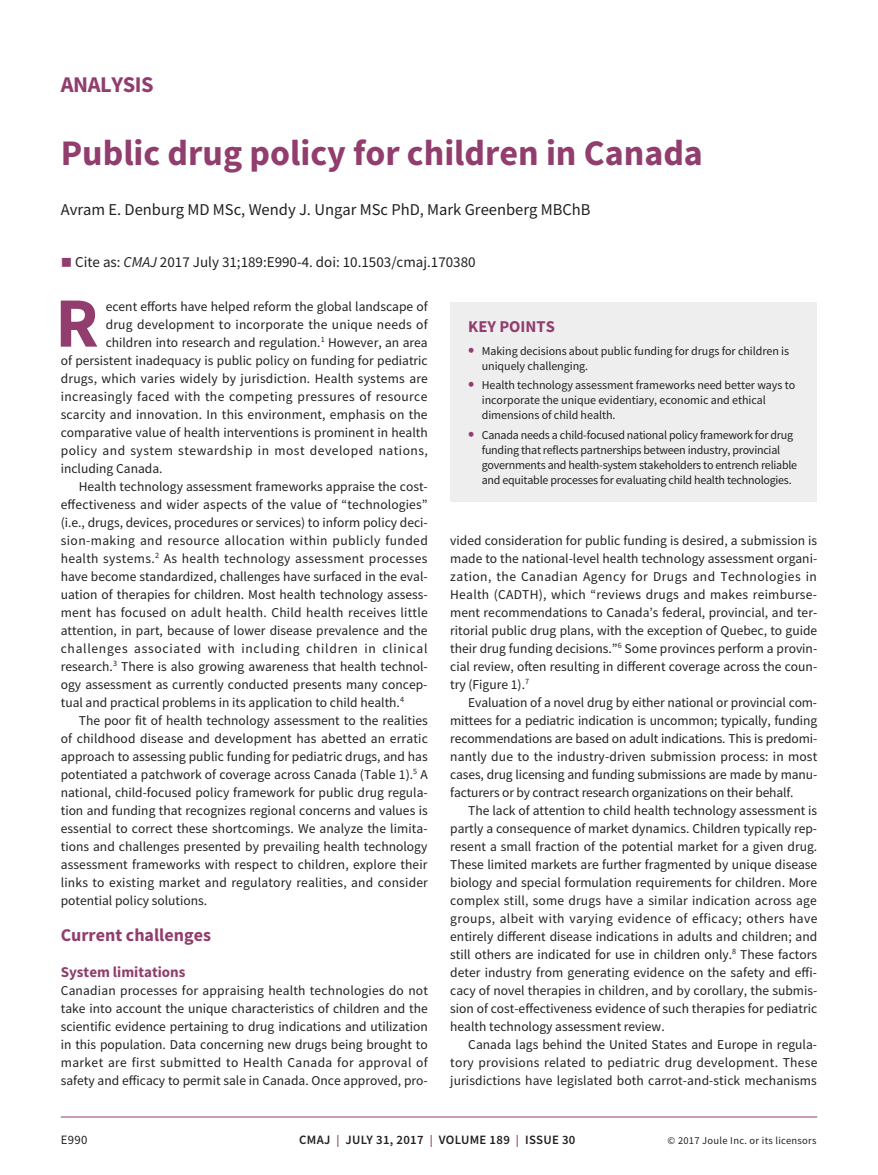
<style>
.page{position:relative;width:878px;height:1175px;background:#fff}
.page>*{position:absolute;margin:0;border:0;box-sizing:border-box;transform-origin:0 0}
.t1{font:700 70.65px "Source Sans Pro";color:#913e6e}
.t2{font:700 36px "Source Sans Pro";color:#913e6e}
.t3{font:700 22.5px "Source Sans Pro";letter-spacing:-.02em;color:#913e6e}
.t4{font:700 18px "Source Sans Pro";color:#913e6e}
.t5{font:16.5px "Source Sans Pro";color:#231f20}
.t6{font:700 16.5px "Source Sans Pro";color:#913e6e}
.t7{font:15px "Source Sans Pro";color:#231f20}
.t8{font:700 15px "Source Sans Pro";color:#913e6e}
.t9{font:13.5px/18px "Source Sans Pro";color:#231f20;text-align:justify}
.t10{font:13.5px "Source Sans Pro";letter-spacing:.025em;color:#231f20}
.t11{font:13.5px "Source Sans Pro";letter-spacing:.02em;color:#231f20}
.t12{font:13.5px "Source Sans Pro";letter-spacing:.03em;color:#231f20}
.t13{font:13.5px "Source Sans Pro";letter-spacing:.055em;color:#231f20}
.t14{font:13.5px "Source Sans Pro";letter-spacing:.035em;color:#231f20}
.t15{font:600 12.75px "Source Sans Pro";letter-spacing:.025em;color:#231f20}
.t16{font:12.75px "Source Sans Pro";color:#231f20}
.t17{font:12px/15px "Source Sans Pro";letter-spacing:-.02em;color:#231f20}
.t18{font:10.5px "Source Sans Pro";letter-spacing:.025em;color:#231f20}
.s1{color:#913e6e}
.s2{font-style:italic}
.s3{font-weight:700;font-size:18px;color:#913e6e}
.s4{font-size:12px;color:#913e6e}
</style>
<div class="page">
<hr style="left:61px;top:1116px;width:756px;height:1px;background:#913e6e">
<div style="left:450px;top:302px;width:367px;height:199px;background:#eeeeef"></div>
<h3 class="t3" style="left:61px;top:69px;width:94px">ANALYSIS</h3>
<h2 class="t2" style="left:61px;top:129px;width:643px">Public drug policy for children in Canada</h2>
<p class="t5" style="left:61px;top:199px;width:531px">Avram E. Denburg MD MSc, Wendy J. Ungar MSc PhD, Mark Greenberg MBChB</p>
<p class="t7" style="left:61px;top:252px;width:416px"><span class="s1">■</span> Cite as: <span class="s2">CMAJ</span> 2017 July 31;189:E990-4. doi: 10.1503/cmaj.170380</p>
<h1 class="t1" style="left:55px;top:275px;width:45px">R</h1>
<p class="t9" style="left:106px;top:297px;width:323px">ecent efforts have helped reform the global landscape of</p>
<p class="t9" style="left:106px;top:315px;width:323px">drug development to incorporate the unique needs of</p>
<p class="t9" style="left:106px;top:333px;width:323px">children into research and regulation.<sup>1</sup> However, an area</p>
<p class="t9" style="left:61px;top:351px;width:368px">of persistent inadequacy is public policy on funding for pediatric</p>
<p class="t9" style="left:61px;top:369px;width:368px">drugs, which varies widely by jurisdiction. Health systems are</p>
<p class="t10" style="left:61px;top:387px;width:368px">increasingly faced with the competing pressures of resource</p>
<p class="t9" style="left:61px;top:405px;width:368px">scarcity and innovation. In this environment, emphasis on the</p>
<p class="t9" style="left:61px;top:423px;width:368px">comparative value of health interventions is prominent in health</p>
<p class="t14" style="left:61px;top:441px;width:368px">policy and system stewardship in most developed nations,</p>
<p class="t9" style="left:61px;top:459px;width:103px">including Canada.</p>
<p class="t9" style="left:79px;top:477px;width:350px">Health technology assessment frameworks appraise the cost-</p>
<p class="t9" style="left:61px;top:495px;width:368px">effectiveness and wider aspects of the value of “technologies”</p>
<p class="t9" style="left:61px;top:513px;width:368px">(i.e., drugs, devices, procedures or services) to inform policy deci-</p>
<p class="t12" style="left:61px;top:531px;width:368px">sion-making and resource allocation within publicly funded</p>
<p class="t10" style="left:61px;top:549px;width:368px">health systems.<sup>2</sup> As health technology assessment processes</p>
<p class="t9" style="left:61px;top:567px;width:368px">have become standardized, challenges have surfaced in the eval-</p>
<p class="t9" style="left:61px;top:585px;width:368px">uation of therapies for children. Most health technology assess-</p>
<p class="t11" style="left:61px;top:603px;width:368px">ment has focused on adult health. Child health receives little</p>
<p class="t9" style="left:61px;top:621px;width:368px">attention, in part, because of lower disease prevalence and the</p>
<p class="t13" style="left:61px;top:639px;width:368px">challenges associated with including children in clinical</p>
<p class="t9" style="left:61px;top:657px;width:368px">research.<sup>3</sup> There is also growing awareness that health technol-</p>
<p class="t9" style="left:61px;top:675px;width:368px">ogy assessment as currently conducted presents many concep-</p>
<p class="t9" style="left:61px;top:693px;width:345px">tual and practical problems in its application to child health.<sup>4</sup></p>
<p class="t9" style="left:79px;top:711px;width:350px">The poor fit of health technology assessment to the realities</p>
<p class="t9" style="left:61px;top:729px;width:368px">of childhood disease and development has abetted an erratic</p>
<p class="t9" style="left:61px;top:747px;width:368px">approach to assessing public funding for pediatric drugs, and has</p>
<p class="t9" style="left:61px;top:765px;width:368px">potentiated a patchwork of coverage across Canada (Table 1).<sup>5</sup> A</p>
<p class="t9" style="left:61px;top:783px;width:368px">national, child-focused policy framework for public drug regula-</p>
<p class="t9" style="left:61px;top:801px;width:368px">tion and funding that recognizes regional concerns and values is</p>
<p class="t9" style="left:61px;top:819px;width:368px">essential to correct these shortcomings. We analyze the limita-</p>
<p class="t9" style="left:61px;top:837px;width:368px">tions and challenges presented by prevailing health technology</p>
<p class="t9" style="left:61px;top:855px;width:368px">assessment frameworks with respect to children, explore their</p>
<p class="t9" style="left:61px;top:873px;width:368px">links to existing market and regulatory realities, and consider</p>
<p class="t9" style="left:61px;top:891px;width:148px">potential policy solutions.</p>
<h3 class="t4" style="left:61px;top:922px;width:152px">Current challenges</h3>
<p class="t8" style="left:61px;top:961px;width:126px">System limitations</p>
<p class="t9" style="left:61px;top:981px;width:368px">Canadian processes for appraising health technologies do not take into account the unique characteristics of children and the scientific evidence pertaining to drug indications and utilization in this population. Data concerning new drugs being brought to market are first submitted to Health Canada for approval of safety and efficacy to permit sale in Canada. Once approved, pro-</p>
<p class="t6" style="left:468px;top:315px;width:88px">KEY POINTS</p>
<p class="t17" style="left:482px;top:343px;width:309px;text-indent:-14px"><span class="s3">•</span> Making decisions about public funding for drugs for children is uniquely challenging.</p>
<p class="t17" style="left:482px;top:377px;width:315px;text-indent:-14px"><span class="s3">•</span> Health technology assessment frameworks need better ways to incorporate the unique evidentiary, economic and ethical dimensions of child health.</p>
<p class="t17" style="left:482px;top:427px;width:317px;text-indent:-14px"><span class="s3">•</span> Canada needs a child-focused national policy framework for drug funding that reflects partnerships between industry, provincial governments and health-system stakeholders to entrench reliable and equitable processes for evaluating child health technologies.</p>
<p class="t9" style="left:450px;top:531px;width:368px">vided consideration for public funding is desired, a submission is made to the national-level health technology assessment organi&shy;zation, the Canadian Agency for Drugs and Technologies in Health (CADTH), which “reviews drugs and makes reimburse&shy;ment recommendations to Canada’s federal, provincial, and ter&shy;ritorial public drug plans, with the exception of Quebec, to guide their drug funding decisions.”<sup>6</sup> Some provinces perform a provin&shy;cial review, often resulting in different coverage across the coun&shy;try (Figure 1).<sup>7</sup></p>
<p class="t9" style="left:450px;top:693px;width:368px;text-indent:18px">Evaluation of a novel drug by either national or provincial com&shy;mittees for a pediatric indication is uncommon; typically, funding recommendations are based on adult indications. This is predomi&shy;nantly due to the industry-driven submission process: in most cases, drug licensing and funding submissions are made by manu&shy;facturers or by contract research organizations on their behalf.</p>
<p class="t9" style="left:450px;top:801px;width:369px;text-indent:18px">The lack of attention to child health technology assessment is partly a consequence of market dynamics. Children typically rep&shy;resent a small fraction of the potential market for a given drug.<br>These limited markets are further fragmented by unique disease biology and special formulation requirements for children. More complex still, some drugs have a similar indication across age groups, albeit with varying evidence of efficacy; others have entirely different disease indications in adults and children; and still others are indicated for use in children only.<sup>8</sup> These factors deter industry from generating evidence on the safety and effi&shy;cacy of novel therapies in children, and by corollary, the submis&shy;sion of cost-effectiveness evidence of such therapies for pediatric health technology assessment review.</p>
<p class="t9" style="left:450px;top:1035px;width:368px;text-indent:18px">Canada lags behind the United States and Europe in regula&shy;tory provisions related to pediatric drug development. These jurisdictions have legislated both carrot-and-stick mechanisms</p>
<p class="t16" style="left:61px;top:1132px;width:28px">E990</p>
<p class="t15" style="left:299px;top:1131px;width:278px">CMAJ <span class="s4">|</span> JULY 31, 2017 <span class="s4">|</span> VOLUME 189 <span class="s4">|</span> ISSUE 30</p>
<p class="t18" style="left:667px;top:1134px;width:150px">© 2017 Joule Inc. or its licensors</p>
</div>
